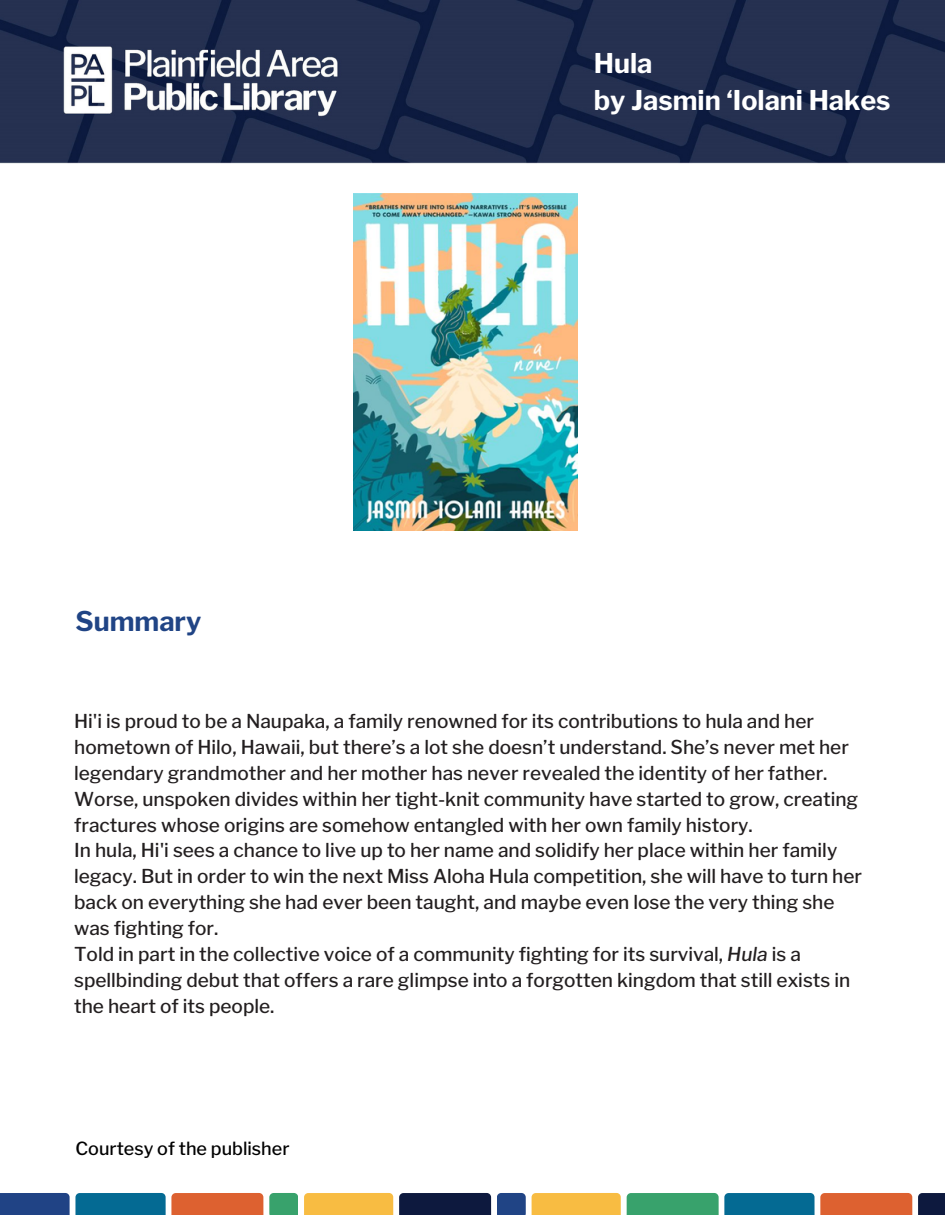
<style>
.page{position:relative;width:945px;height:1215px;background:#fff}
.page>*{position:absolute;margin:0;border:0;box-sizing:border-box;transform-origin:0 0}
.t1{font:700 27px "Libre Franklin";color:#fff}
.t2{font:700 27px "Libre Franklin";color:#204485}
.t3{font:500 19.05px/25.8px "Libre Franklin";color:#231f20}
.t4{font:500 18px "Libre Franklin";color:#000}
.s1{font-style:italic}
</style>
<div class="page">
<img style="left:0;top:0;width:945px;height:163px">
<svg style="left:0;top:1193px;width:263px;height:22px;background:#626372"></svg>
<svg style="left:269px;top:1193px;width:29px;height:22px"></svg>
<div style="left:304px;top:1193px;width:89px;height:22px;background:#f8bc42"></div>
<div style="left:399px;top:1193px;width:92px;height:22px;background:#0d193e"></div>
<svg style="left:497px;top:1193px;width:29px;height:22px"></svg>
<div style="left:532px;top:1193px;width:89px;height:22px;background:#f8bc42"></div>
<svg style="left:627px;top:1193px;width:285px;height:22px;background:#657f6b"></svg>
<div style="left:918px;top:1193px;width:27px;height:22px;background:#0d193e"></div>
<img style="left:354px;top:193px;width:224px;height:338px">
<p class="t2" style="left:75px;top:605px;width:127px">Summary</p>
<p class="t1" style="left:594px;top:47px;width:60px">Hula</p>
<p class="t1" style="left:594px;top:84px;width:298px">by Jasmin ‘Iolani Hakes</p>
<p class="t3" style="left:74px;top:708px;width:786px">Hi'i is proud to be a Naupaka, a family renowned for its contributions to hula and her hometown of Hilo, Hawaii, but there’s a lot she doesn’t understand. She’s never met her legendary grandmother and her mother has never revealed the identity of her father.<br>Worse, unspoken divides within her tight-knit community have started to grow, creating fractures whose origins are somehow entangled with her own family history.</p>
<p class="t3" style="left:74px;top:838px;width:789px">In hula, Hi'i sees a chance to live up to her name and solidify her place within her family legacy. But in order to win the next Miss Aloha Hula competition, she will have to turn her back on everything she had ever been taught, and maybe even lose the very thing she was fighting for.</p>
<p class="t3" style="left:74px;top:941px;width:778px">Told in part in the collective voice of a community fighting for its survival, <span class="s1">Hula</span> is a spellbinding debut that offers a rare glimpse into a forgotten kingdom that still exists in the heart of its people.</p>
<p class="t4" style="left:75px;top:1138px;width:216px">Courtesy of the publisher</p>
</div>
